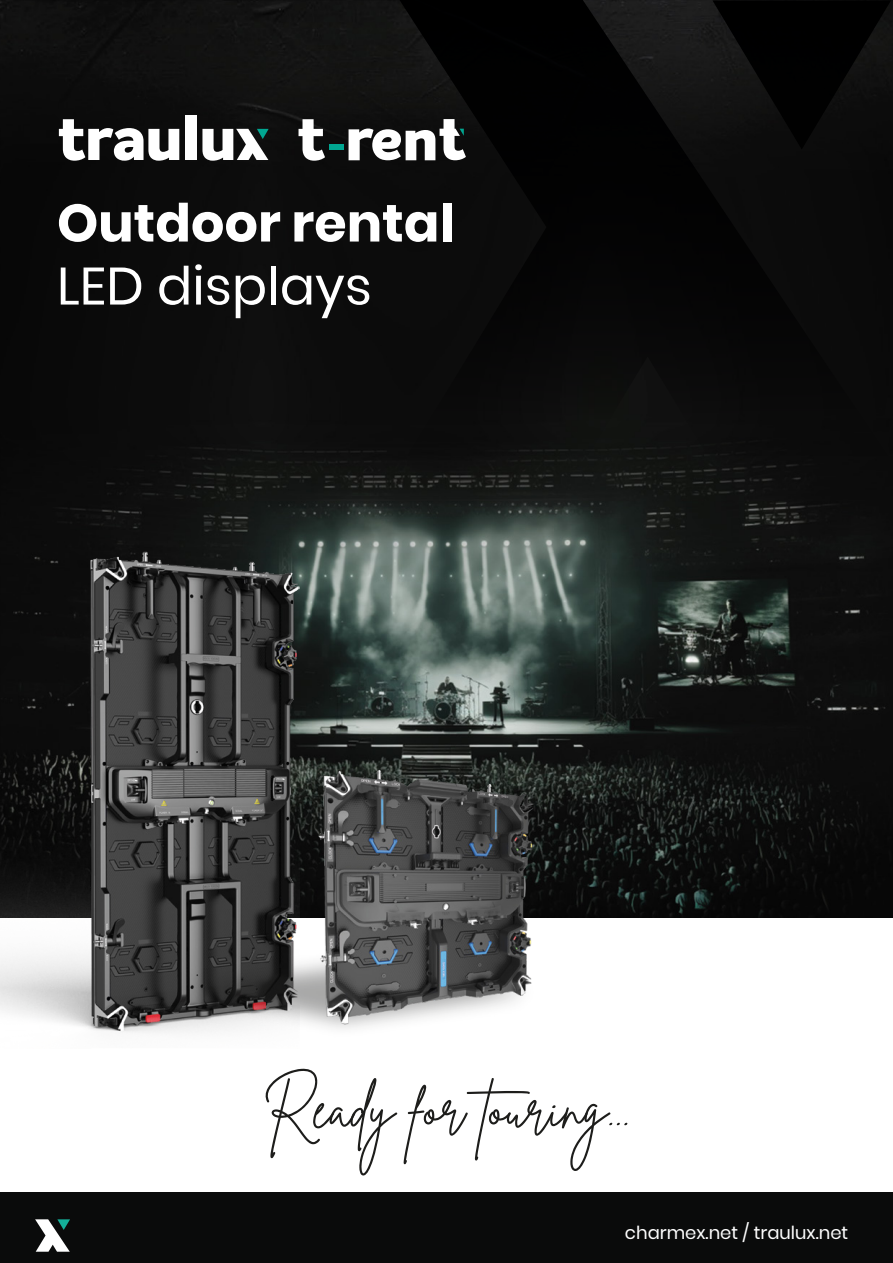
<style>
.page{position:relative;width:893px;height:1263px;background:#fff}
.page>*{position:absolute;margin:0;border:0;box-sizing:border-box;transform-origin:0 0}
.t1{font:56.25px "Brittany Signature";color:#1d1d1b}
.t2{font:700 52.5px "Poppins";color:#fff}
.t3{font:52.5px "Poppins";color:#fff}
.t4{font:18px "Poppins";color:#fff}
</style>
<div class="page">
<img style="left:0;top:0;width:893px;height:917px">
<div style="left:0;top:1193px;width:893px;height:70px;background:#0a0b0b"></div>
<svg style="left:35px;top:1219px;width:35px;height:33px"></svg>
<svg style="left:399px;top:0;width:488px;height:455px;background:#090909"></svg>
<svg style="left:712px;top:0;width:179px;height:149px;background:#080808"></svg>
<img style="left:0;top:511px;width:299px;height:522px">
<img style="left:144px;top:911px;width:432px;height:122px">
<img style="left:299px;top:757px;width:240px;height:274px">
<svg style="left:59px;top:119px;width:120px;height:42px"></svg>
<div style="left:185px;top:116px;width:12px;height:44px;background:#fff"></div>
<svg style="left:202px;top:129px;width:67px;height:32px"></svg>
<svg style="left:349px;top:119px;width:117px;height:41px"></svg>
<div style="left:329px;top:144px;width:15px;height:6px;background:#01a691"></div>
<svg style="left:299px;top:119px;width:26px;height:42px"></svg>
<h2 class="t2" style="left:57px;top:193px;width:399px">Outdoor rental</h2>
<h2 class="t3" style="left:57px;top:256px;width:316px">LED displays</h2>
<h1 class="t1" style="left:263px;top:1073px;width:369px">Ready for touring...</h1>
<p class="t4" style="left:625px;top:1222px;width:225px">charmex.net / traulux.net</p>
</div>
